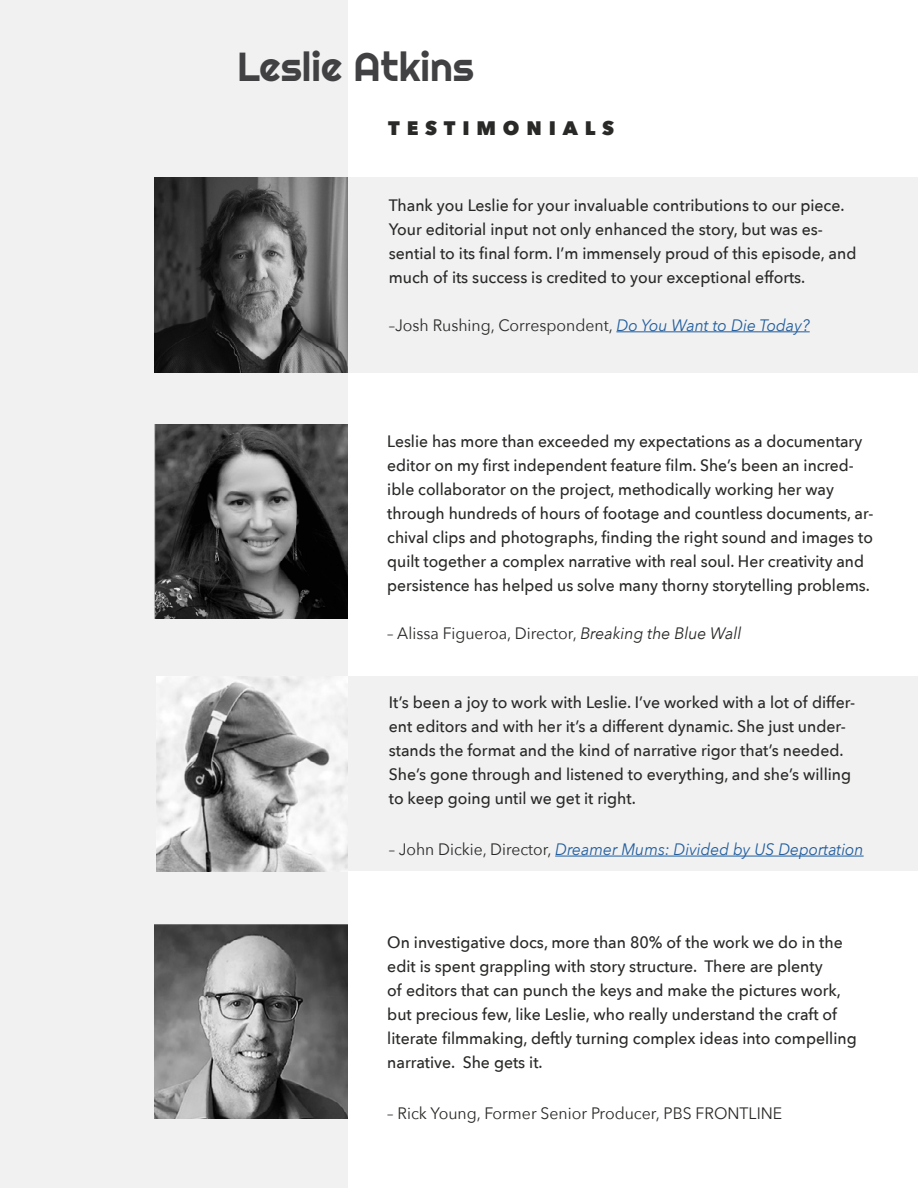
<style>
.page{position:relative;width:918px;height:1188px;background:#fff}
.page>*{position:absolute;margin:0;border:0;box-sizing:border-box;transform-origin:0 0}
.t1{font:40.5px "Righteous";color:#414042}
.t2{font:800 19.5px "Avenir Next";letter-spacing:.35em;color:#292927}
.t3{font:500 16.5px/24px "Avenir Next";color:#292927;scale:.96 1}
.t4{font:500 16.5px/24px "Avenir Next";color:#292927;scale:.95 1}
.t5{font:16.5px "Avenir Next";color:#292927;scale:.96 1}
.t6{font:italic 16.5px "Avenir Next";color:#215e9e;scale:.95 1}
.s1{font-style:italic;color:#215e9e}
.s2{font-style:italic}
.s3{font-style:normal;color:#292927}
</style>
<div class="page">
<div style="left:348px;top:177px;width:570px;height:196px;background:#f1f1f2"></div>
<div style="left:346px;top:676px;width:572px;height:195px;background:#f1f1f2"></div>
<div style="left:0;top:0;width:348px;height:1188px;background:#f1f1f2"></div>
<img style="left:155px;top:178px;width:193px;height:194px">
<img style="left:155px;top:424px;width:193px;height:195px">
<img style="left:155px;top:924px;width:193px;height:195px">
<img style="left:156px;top:676px;width:191px;height:195px">
<hr style="left:555px;top:856px;width:309px;height:1px;background:#215e9e">
<hr style="left:616px;top:331px;width:194px;height:1px;background:#215e9e">
<h1 class="t1" style="left:237px;top:41px;width:238px">Leslie Atkins</h1>
<p class="t2" style="left:388px;top:116px;width:228px">TESTIMONIALS</p>
<p class="t3" style="left:389px;top:192px;width:489px">Thank you Leslie for your invaluable contributions to our piece.<br>Your editorial input not only enhanced the story, but was es&shy;sential to its final form. I’m immensely proud of this episode, and much of its success is credited to your exceptional efforts.</p>
<p class="t5" style="left:389px;top:311px;width:440px">–Josh Rushing, Correspondent, <span class="s1">Do You Want to Die Today?</span></p>
<p class="t4" style="left:387px;top:429px;width:513px">Leslie has more than exceeded my expectations as a documentary editor on my first independent feature film. She’s been an incred&shy;ible collaborator on the project, methodically working her way through hundreds of hours of footage and countless documents, ar&shy;chival clips and photographs, finding the right sound and images to quilt together a complex narrative with real soul. Her creativity and persistence has helped us solve many thorny storytelling problems.</p>
<p class="t5" style="left:387px;top:620px;width:371px">– Alissa Figueroa, Director, <span class="s2">Breaking the Blue Wall</span></p>
<p class="t3" style="left:389px;top:690px;width:487px">It’s been a joy to work with Leslie. I’ve worked with a lot of differ&shy;ent editors and with her it’s a different dynamic. She just under&shy;stands the format and the kind of narrative rigor that’s needed.<br>She’s gone through and listened to everything, and she’s willing to keep going until we get it right.</p>
<p class="t6" style="left:389px;top:835px;width:501px"><span class="s3">– John Dickie, Director,</span> Dreamer Mums: Divided by US Deportation</p>
<p class="t3" style="left:387px;top:930px;width:490px">On investigative docs, more than 80% of the work we do in the edit is spent grappling with story structure. There are plenty<br>of editors that can punch the keys and make the pictures work, but precious few, like Leslie, who really understand the craft of literate filmmaking, deftly turning complex ideas into compelling narrative. She gets it.</p>
<p class="t5" style="left:387px;top:1099px;width:413px">– Rick Young, Former Senior Producer, PBS FRONTLINE</p>
</div>
